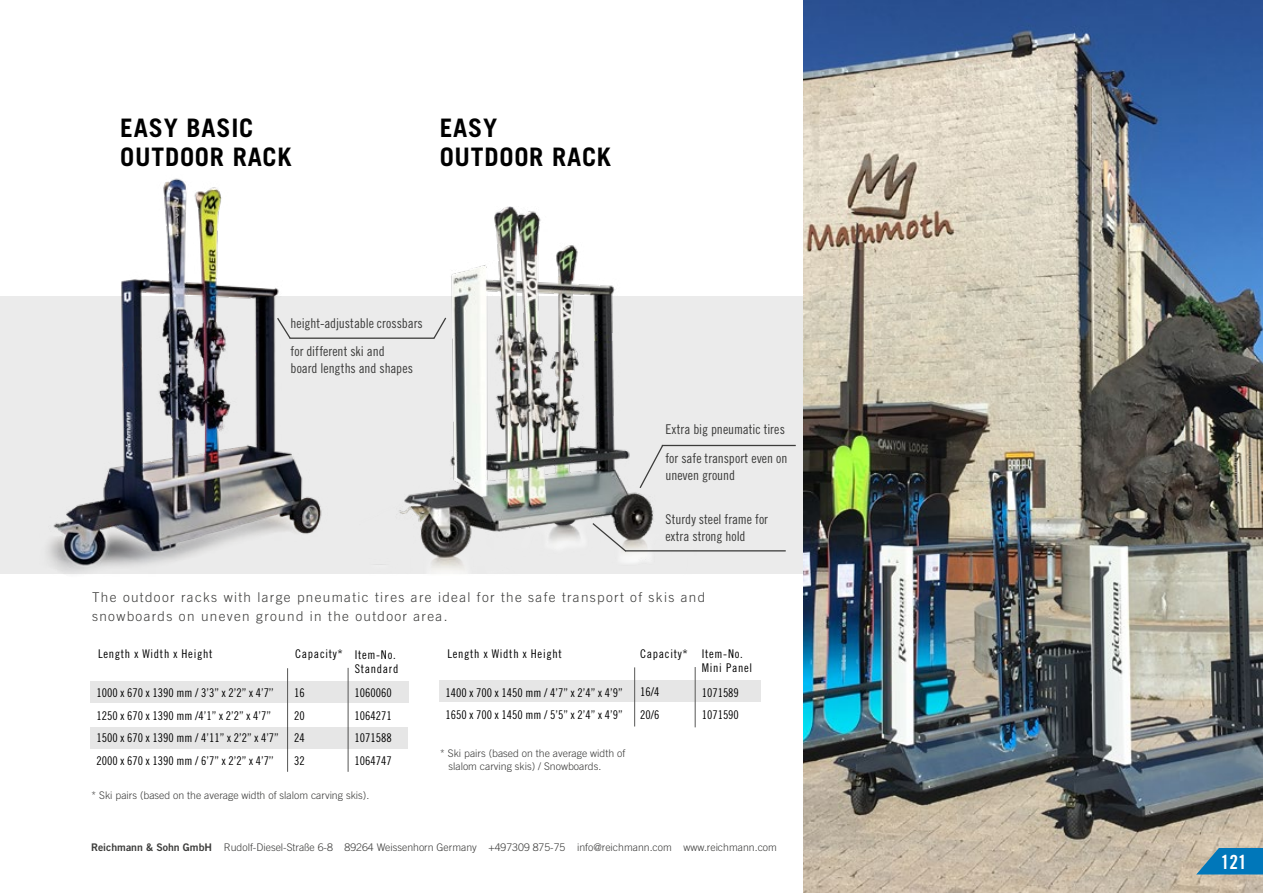
<style>
.page{position:relative;width:1263px;height:893px;background:#fff}
.page>*{position:absolute;margin:0;border:0;box-sizing:border-box;transform-origin:0 0}
.t1{font:700 25.5px/28.5px "Trade Gothic LT Std";letter-spacing:.03em;color:#000}
.t2{font:19.5px "Trade Gothic LT Std Bd Cn 20";color:#fff}
.t3{font:13.5px/28.5px "Trade Gothic LT Std Cn 18";color:#3c3c3b}
.t4{font:300 13.5px/18.5px "Trade Gothic LT Std";letter-spacing:.1em;color:#3c3c3b}
.t5{font:12px/22.5px "Trade Gothic LT Std Cn 18";color:#000}
.t6{font:12px/14.7px "Trade Gothic LT Std Cn 18";letter-spacing:.06em;color:#000;text-align:right}
.t7{font:300 10.5px/13.5px "Trade Gothic LT Std";color:#3c3c3b}
.s1{font-family:"Trade Gothic LT Std Bd 2";font-weight:400}
</style>
<div class="page">
<div style="left:0;top:296px;width:1263px;height:278px;background:#ebebeb"></div>
<div style="left:91px;top:681px;width:318px;height:22px;background:#e6e6e6"></div>
<hr style="left:287px;top:668px;width:1px;height:104px;background:#575756">
<hr style="left:348px;top:668px;width:1px;height:104px;background:#575756">
<div style="left:440px;top:680px;width:321px;height:22px;background:#e6e6e6"></div>
<hr style="left:634px;top:667px;width:1px;height:59px;background:#575756">
<hr style="left:695px;top:667px;width:1px;height:60px;background:#575756">
<img style="left:804px;top:0;width:459px;height:893px">
<svg style="left:1196px;top:848px;width:67px;height:26px"></svg>
<img style="left:359px;top:206px;width:338px;height:368px">
<hr style="left:662px;top:445px;width:134px;height:1px;background:#3c3c3b">
<svg style="left:638px;top:443px;width:26px;height:47px"></svg>
<hr style="left:625px;top:550px;width:161px;height:1px;background:#3c3c3b">
<svg style="left:591px;top:522px;width:37px;height:31px"></svg>
<img style="left:48px;top:178px;width:287px;height:394px">
<hr style="left:289px;top:338px;width:145px;height:1px;background:#3c3c3b">
<svg style="left:276px;top:316px;width:16px;height:24px"></svg>
<svg style="left:432px;top:316px;width:15px;height:24px"></svg>
<div style="left:91px;top:727px;width:317px;height:22px;background:#e6e6e6"></div>
<h1 class="t1" style="left:120px;top:114px;width:173px">EASY BASIC<br>OUTDOOR RACK</h1>
<h1 class="t1" style="left:440px;top:114px;width:173px">EASY<br>OUTDOOR RACK</h1>
<p class="t3" style="left:291px;top:308px;width:134px">height-adjustable crossbars for different ski and</p>
<p class="t3" style="left:291px;top:353px;width:124px">board lengths and shapes</p>
<p class="t3" style="left:665px;top:414px;width:123px;line-height:29.2px">Extra big pneumatic tires for safe transport even on</p>
<p class="t3" style="left:665px;top:461px;width:71px">uneven ground</p>
<p class="t3" style="left:665px;top:511px;width:104px;line-height:16.5px">Sturdy steel frame for extra strong hold</p>
<p class="t4" style="left:92px;top:588px;width:615px">The outdoor racks with large pneumatic tires are ideal for the safe transport of skis and snowboards on uneven ground in the outdoor area.</p>
<p class="t6" style="left:98px;top:647px;width:116px">Length x Width x Height</p>
<p class="t6" style="left:295px;top:647px;width:105px">Capacity* Item-No.<br>Standard</p>
<p class="t5" style="left:96px;top:682px;width:184px">1000 x 670 x 1390 mm / 3’3’’ x 2’2’’ x 4’7’’ 1250 x 670 x 1390 mm /4’1’’ x 2’2’’ x 4’7’’ 1500 x 670 x 1390 mm / 4’11’’ x 2’2’’ x 4’7’’ 2000 x 670 x 1390 mm / 6’7’’ x 2’2’’ x 4’7’’</p>
<p class="t5" style="left:294px;top:682px;width:12px;text-align:justify">16<br>20<br>24<br>32</p>
<p class="t5" style="left:355px;top:682px;width:39px;text-align:justify">1060060<br>1064271<br>1071588<br>1064747</p>
<p class="t7" style="left:91px;top:789px;width:280px">* Ski pairs (based on the average width of slalom carving skis).</p>
<p class="t6" style="left:447px;top:646px;width:116px">Length x Width x Height</p>
<p class="t6" style="left:702px;top:646px;width:52px;text-align:left;text-indent:-62px">Capacity* Item-No.<br>Mini Panel</p>
<p class="t5" style="left:446px;top:681px;width:179px">1400 x 700 x 1450 mm / 4’7’’ x 2’4’’ x 4’9’’<br>1650 x 700 x 1450 mm / 5’5’’ x 2’4’’ x 4’9’’</p>
<p class="t5" style="left:640px;top:681px;width:21px">16/4<br>20/6</p>
<p class="t5" style="left:702px;top:681px;width:39px">1071589<br>1071590</p>
<p class="t7" style="left:448px;top:746px;width:178px;text-indent:-9px">* Ski pairs (based on the average width of slalom carving skis) / Snowboards.</p>
<p class="t7" style="left:91px;top:841px;width:687px"><span class="s1">Reichmann &amp; Sohn GmbH</span> Rudolf-Diesel-Straße 6-8 89264 Weissenhorn Germany +497309 875-75 info@reichmann.com www.reichmann.com</p>
<h2 class="t2" style="left:1221px;top:850px;width:27px">121</h2>
</div>
